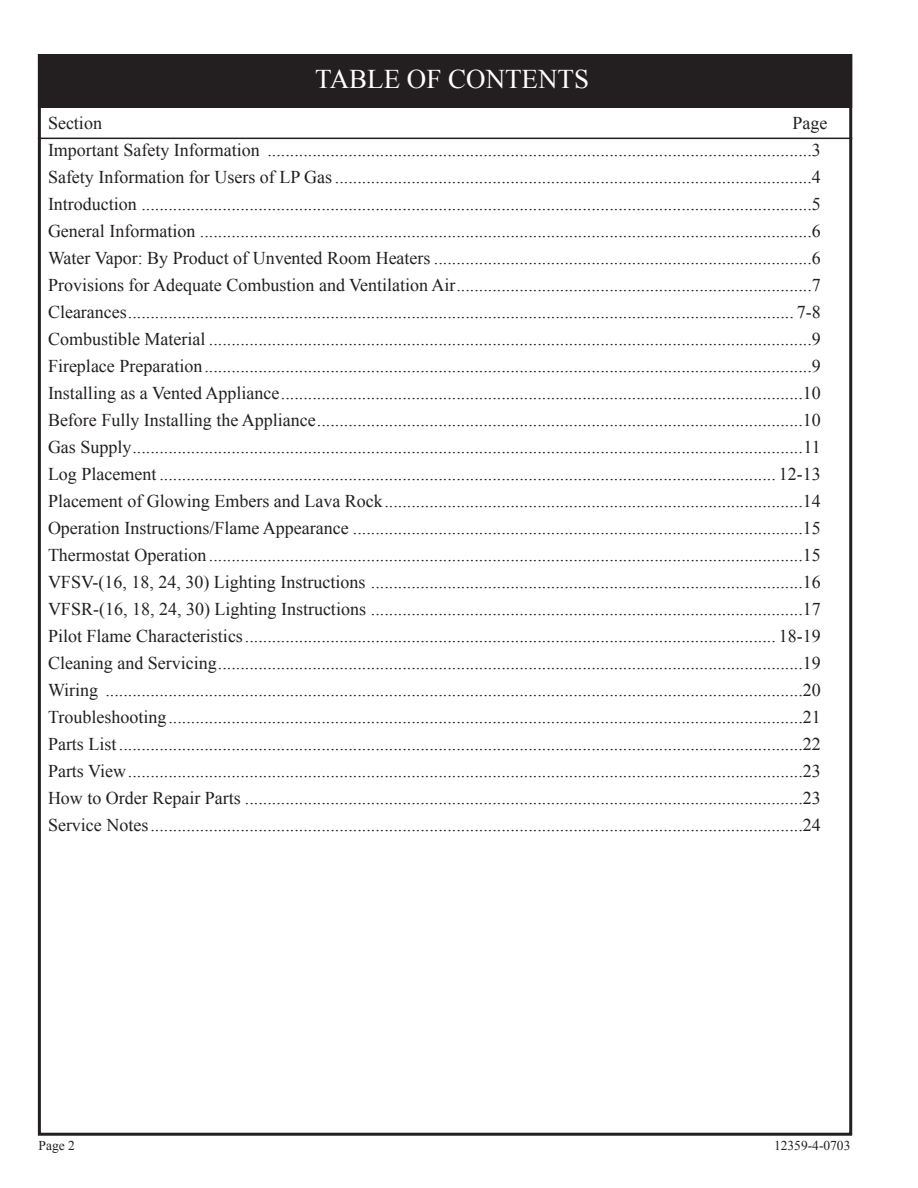
<style>
.page{position:relative;width:918px;height:1188px;background:#fff}
.page>*{position:absolute;margin:0;border:0;box-sizing:border-box;transform-origin:0 0}
.t1{font:27px "Times New Roman";color:#fff}
.t2{font:18px/27px "Times New Roman";color:#231f20}
.t3{font:13.5px "Times New Roman";color:#231f20}
</style>
<div class="page">
<hr style="left:38px;top:138px;width:814px;height:1px;background:#231f20">
<div style="left:39px;top:55px;width:812px;height:52px;background:#231f20"></div>
<div style="left:38px;top:54px;width:814px;height:54px;border:2px solid #231f20"></div>
<h1 class="t1" style="left:315px;top:61px;width:275px">TABLE OF CONTENTS</h1>
<p class="t2" style="left:48px;top:109px;width:55px">Section</p>
<p class="t2" style="left:48px;top:109px;width:781px;text-indent:745px">Page Important Safety Information .........................................................................................................................3<br>Safety Information for Users of LP Gas ..........................................................................................................4<br>Introduction .....................................................................................................................................................5<br>General Information ........................................................................................................................................6<br>Water Vapor: By Product of Unvented Room Heaters ....................................................................................6<br>Provisions for Adequate Combustion and Ventilation Air ...............................................................................7<br>Clearances .................................................................................................................................................... 7-8<br>Combustible Material ......................................................................................................................................9<br>Fireplace Preparation .......................................................................................................................................9<br>Installing as a Vented Appliance ....................................................................................................................10<br>Before Fully Installing the Appliance ............................................................................................................10<br>Gas Supply .....................................................................................................................................................11<br>Log Placement ......................................................................................................................................... 12-13<br>Placement of Glowing Embers and Lava Rock .............................................................................................14<br>Operation Instructions/Flame Appearance ....................................................................................................15<br>Thermostat Operation ....................................................................................................................................15<br>VFSV-(16, 18, 24, 30) Lighting Instructions ................................................................................................16<br>VFSR-(16, 18, 24, 30) Lighting Instructions ................................................................................................17<br>Pilot Flame Characteristics ...................................................................................................................... 18-19<br>Cleaning and Servicing ..................................................................................................................................19<br>Wiring ...........................................................................................................................................................20<br>Troubleshooting .............................................................................................................................................21<br>Parts List ........................................................................................................................................................22<br>Parts View ......................................................................................................................................................23<br>How to Order Repair Parts ............................................................................................................................23<br>Service Notes .................................................................................................................................................24</p>
<p class="t3" style="left:39px;top:1137px;width:38px">Page 2</p>
<p class="t3" style="left:774px;top:1137px;width:78px">12359-4-0703</p>
</div>
